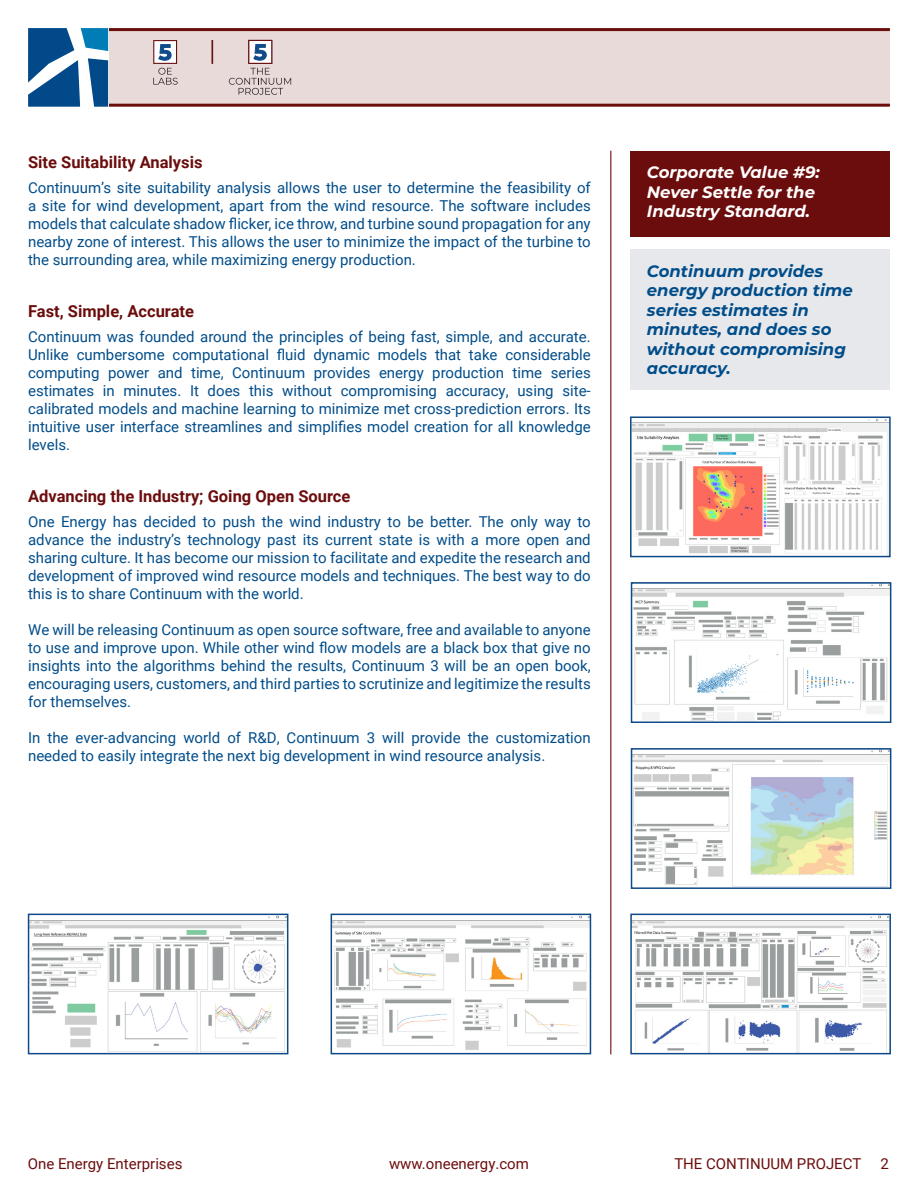
<style>
.page{position:relative;width:918px;height:1188px;background:#fff}
.page>*{position:absolute;margin:0;border:0;box-sizing:border-box;transform-origin:0 0}
.t1{font:italic 700 16.5px/19.5px "Montserrat";color:#004d8a}
.t2{font:700 16.5px "Roboto";color:#6c0d0d}
.t3{font:italic 700 16.5px/19.5px "Montserrat";color:#fff}
.t4{font:15px/18px "Roboto";color:#004d8a;text-align:justify}
.t5{font:15px "Roboto";color:#6c0d0d}
</style>
<div class="page">
<div style="left:108px;top:30px;width:782px;height:75px;background:#e9dada"></div>
<hr style="left:108px;top:28px;width:782px;height:3px;background:#6c0d0d">
<hr style="left:108px;top:104px;width:782px;height:3px;background:#6c0d0d">
<hr style="left:610px;top:151px;width:2px;height:903px;background:#6c0d0d">
<svg style="left:28px;top:28px;width:80px;height:79px"></svg>
<div style="left:631px;top:249px;width:259px;height:141px;background:#e7e8ec"></div>
<hr style="left:211px;top:40px;width:2px;height:24px;background:#681115">
<svg style="left:153px;top:40px;width:25px;height:45px"></svg>
<svg style="left:229px;top:40px;width:62px;height:55px"></svg>
<div style="left:631px;top:151px;width:259px;height:86px;background:#6c0d0d"></div>
<img style="left:633px;top:419px;width:255px;height:135px">
<div style="left:630px;top:416px;width:261px;height:141px;border:2px solid #0f4a88"></div>
<img style="left:634px;top:585px;width:254px;height:135px">
<div style="left:631px;top:582px;width:260px;height:141px;border:2px solid #0f4a88"></div>
<img style="left:634px;top:751px;width:254px;height:135px">
<div style="left:631px;top:748px;width:260px;height:141px;border:2px solid #0f4a88"></div>
<img style="left:633px;top:917px;width:255px;height:134px">
<div style="left:630px;top:914px;width:261px;height:140px;border:2px solid #0f4a88"></div>
<img style="left:334px;top:917px;width:254px;height:133px">
<div style="left:331px;top:914px;width:260px;height:140px;border:2px solid #0f4a88"></div>
<img style="left:31px;top:917px;width:254px;height:134px">
<div style="left:28px;top:914px;width:260px;height:140px;border:2px solid #0f4a88"></div>
<p class="t2" style="left:28px;top:151px;width:176px">Site Suitability Analysis</p>
<p class="t4" style="left:28px;top:178px;width:564px">Continuum’s site suitability analysis allows the user to determine the feasibility of a site for wind development, apart from the wind resource. The software includes models that calculate shadow flicker, ice throw, and turbine sound propagation for any nearby zone of interest. This allows the user to minimize the impact of the turbine to the surrounding area, while maximizing energy production.</p>
<p class="t2" style="left:28px;top:300px;width:167px">Fast, Simple, Accurate</p>
<p class="t4" style="left:28px;top:327px;width:564px">Continuum was founded around the principles of being fast, simple, and accurate.<br>Unlike cumbersome computational fluid dynamic models that take considerable computing power and time, Continuum provides energy production time series estimates in minutes. It does this without compromising accuracy, using site&shy;calibrated models and machine learning to minimize met cross-prediction errors. Its intuitive user interface streamlines and simplifies model creation for all knowledge levels.</p>
<p class="t2" style="left:28px;top:485px;width:324px">Advancing the Industry; Going Open Source</p>
<p class="t4" style="left:28px;top:512px;width:564px">One Energy has decided to push the wind industry to be better. The only way to advance the industry’s technology past its current state is with a more open and sharing culture. It has become our mission to facilitate and expedite the research and development of improved wind resource models and techniques. The best way to do this is to share Continuum with the world.</p>
<p class="t4" style="left:28px;top:620px;width:564px">We will be releasing Continuum as open source software, free and available to anyone to use and improve upon. While other wind flow models are a black box that give no insights into the algorithms behind the results, Continuum 3 will be an open book, encouraging users, customers, and third parties to scrutinize and legitimize the results for themselves.</p>
<p class="t4" style="left:28px;top:728px;width:564px">In the ever-advancing world of R&amp;D, Continuum 3 will provide the customization needed to easily integrate the next big development in wind resource analysis.</p>
<p class="t3" style="left:647px;top:162px;width:174px">Corporate Value #9:<br>Never Settle for the<br>Industry Standard.</p>
<p class="t1" style="left:647px;top:260px;width:207px">Continuum provides energy production time series estimates in minutes, and does so without compromising accuracy.</p>
<p class="t5" style="left:28px;top:1153px;width:156px">One Energy Enterprises</p>
<p class="t5" style="left:389px;top:1153px;width:141px">www.oneenergy.com</p>
<p class="t5" style="left:674px;top:1153px;width:188px">THE CONTINUUM PROJECT</p>
<p class="t5" style="left:881px;top:1153px;width:10px">2</p>
</div>
